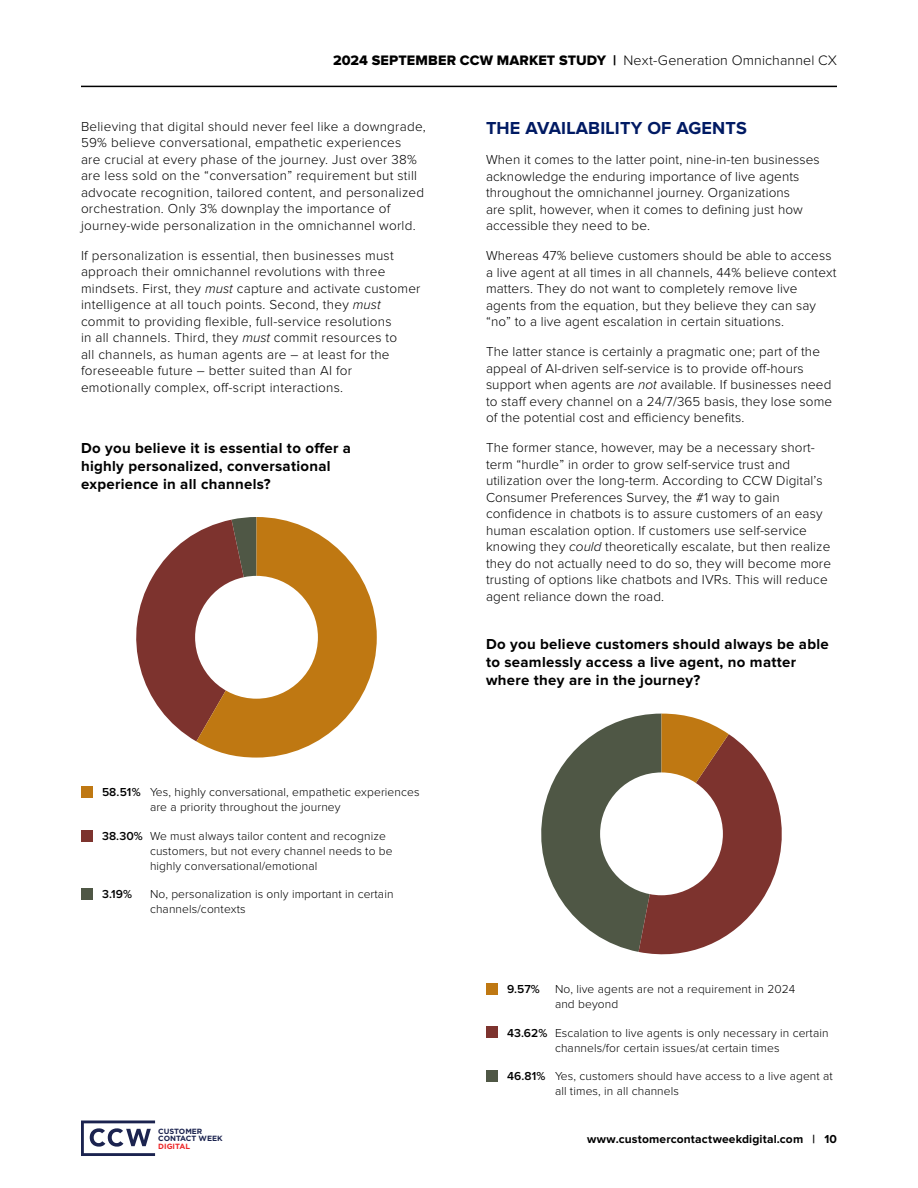
<style>
.page{position:relative;width:918px;height:1188px;background:#fff}
.page>*{position:absolute;margin:0;border:0;box-sizing:border-box;transform-origin:0 0}
.t1{font:700 18px "Proxima Nova";letter-spacing:.01em;color:#001a63}
.t2{font:700 15px/18px "Proxima Nova";letter-spacing:.02em;color:#000}
.t3{font:14.25px "Proxima Nova Extrabld";letter-spacing:.01em;color:#000}
.t4{font:300 13.5px/16.5px "Proxima Nova";letter-spacing:.01em;color:#000}
.t5{font:300 12px/15px "Proxima Nova";letter-spacing:.01em;color:#000}
.t6{font:700 12px "Proxima Nova";letter-spacing:.015em;color:#000}
.t7{font:600 12px "Proxima Nova";color:#000}
.t8{font:700 7.5px/7.8px "Gotham";color:#1b234f}
.t9{font:700 7.5px "Gotham";color:#ed2426}
.s1{font-family:"Proxima Nova";font-weight:300}
.s2{font-style:italic}
.s3{font-weight:600}
</style>
<div class="page">
<hr style="left:81px;top:86px;width:756px;height:1px;background:#000">
<svg style="left:81px;top:1121px;width:74px;height:35px"></svg>
<svg style="left:136px;top:517px;width:241px;height:241px"></svg>
<div style="left:195px;top:576px;width:123px;height:123px;background:#fff;border-radius:50%"></div>
<div style="left:81px;top:786px;width:12px;height:12px;background:#bf7812"></div>
<div style="left:81px;top:830px;width:12px;height:11px;background:#7d332e"></div>
<div style="left:81px;top:888px;width:12px;height:12px;background:#4f5745"></div>
<svg style="left:541px;top:714px;width:241px;height:240px"></svg>
<div style="left:600px;top:772px;width:123px;height:123px;background:#fff;border-radius:50%"></div>
<div style="left:486px;top:983px;width:12px;height:12px;background:#bf7812"></div>
<div style="left:486px;top:1026px;width:12px;height:12px;background:#7d332e"></div>
<div style="left:486px;top:1070px;width:12px;height:12px;background:#4f5745"></div>
<p class="t3" style="left:333px;top:54px;width:505px">2024 SEPTEMBER CCW MARKET STUDY | <span class="s1">Next-Generation Omnichannel CX</span></p>
<p class="t4" style="left:81px;top:118px;width:346px">Believing that digital should never feel like a downgrade, 59% believe conversational, empathetic experiences<br>are crucial at every phase of the journey. Just over 38% are less sold on the “conversation” requirement but still advocate recognition, tailored content, and personalized orchestration. Only 3% downplay the importance of journey-wide personalization in the omnichannel world.</p>
<p class="t4" style="left:81px;top:247px;width:341px">If personalization is essential, then businesses must approach their omnichannel revolutions with three mindsets. First, they <span class="s2">must</span> capture and activate customer intelligence at all touch points. Second, they <span class="s2">must </span>commit to providing flexible, full-service resolutions<br>in all channels. Third, they <span class="s2">must</span> commit resources to<br>all channels, as human agents are – at least for the foreseeable future – better suited than AI for emotionally complex, off-script interactions.</p>
<p class="t2" style="left:81px;top:439px;width:272px">Do you believe it is essential to offer a highly personalized, conversational experience in all channels?</p>
<p class="t5" style="left:150px;top:786px;width:271px;text-indent:-48px"><span class="s3">58.51%</span> Yes, highly conversational, empathetic experiences are a priority throughout the journey</p>
<p class="t5" style="left:150px;top:829px;width:244px;text-indent:-48px"><span class="s3">38.30%</span> We must always tailor content and recognize customers, but not every channel needs to be highly conversational/emotional</p>
<p class="t7" style="left:102px;top:889px;width:31px">3.19%</p>
<p class="t5" style="left:150px;top:888px;width:245px">No, personalization is only important in certain channels/contexts</p>
<p class="t8" style="left:158px;top:1127px;width:66px">CUSTOMER<br>CONTACT WEEK</p>
<p class="t9" style="left:158px;top:1142px;width:33px">DIGITAL</p>
<h1 class="t1" style="left:486px;top:120px;width:262px">THE AVAILABILITY OF AGENTS</h1>
<p class="t4" style="left:486px;top:152px;width:335px">When it comes to the latter point, nine-in-ten businesses acknowledge the enduring importance of live agents throughout the omnichannel journey. Organizations<br>are split, however, when it comes to defining just how accessible they need to be.</p>
<p class="t4" style="left:486px;top:248px;width:352px">Whereas 47% believe customers should be able to access a live agent at all times in all channels, 44% believe context matters. They do not want to completely remove live agents from the equation, but they believe they can say “no” to a live agent escalation in certain situations.</p>
<p class="t4" style="left:486px;top:344px;width:348px">The latter stance is certainly a pragmatic one; part of the appeal of AI-driven self-service is to provide off-hours support when agents are <span class="s2">not</span> available. If businesses need to staff every channel on a 24/7/365 basis, they lose some of the potential cost and efficiency benefits.</p>
<p class="t4" style="left:486px;top:440px;width:347px">The former stance, however, may be a necessary short&shy;term “hurdle” in order to grow self-service trust and utilization over the long-term. According to CCW Digital’s Consumer Preferences Survey, the #1 way to gain confidence in chatbots is to assure customers of an easy human escalation option. If customers use self-service knowing they <span class="s2">could</span> theoretically escalate, but then realize they do not actually need to do so, they will become more trusting of options like chatbots and IVRs. This will reduce agent reliance down the road.</p>
<p class="t2" style="left:486px;top:636px;width:344px">Do you believe customers should always be able to seamlessly access a live agent, no matter where they are in the journey?</p>
<p class="t7" style="left:507px;top:984px;width:34px">9.57%</p>
<p class="t5" style="left:555px;top:982px;width:242px">No, live agents are not a requirement in 2024 and beyond</p>
<p class="t5" style="left:507px;top:1026px;width:323px;text-align:center"><span class="s3">43.62%</span> Escalation to live agents is only necessary in certain channels/for certain issues/at certain times</p>
<p class="t5" style="left:555px;top:1069px;width:279px;text-indent:-48px"><span class="s3">46.81%</span> Yes, customers should have access to a live agent at all times, in all channels</p>
<p class="t6" style="left:587px;top:1134px;width:229px">www.customercontactweekdigital.com |</p>
<p class="t6" style="left:824px;top:1134px;width:14px">10</p>
</div>
